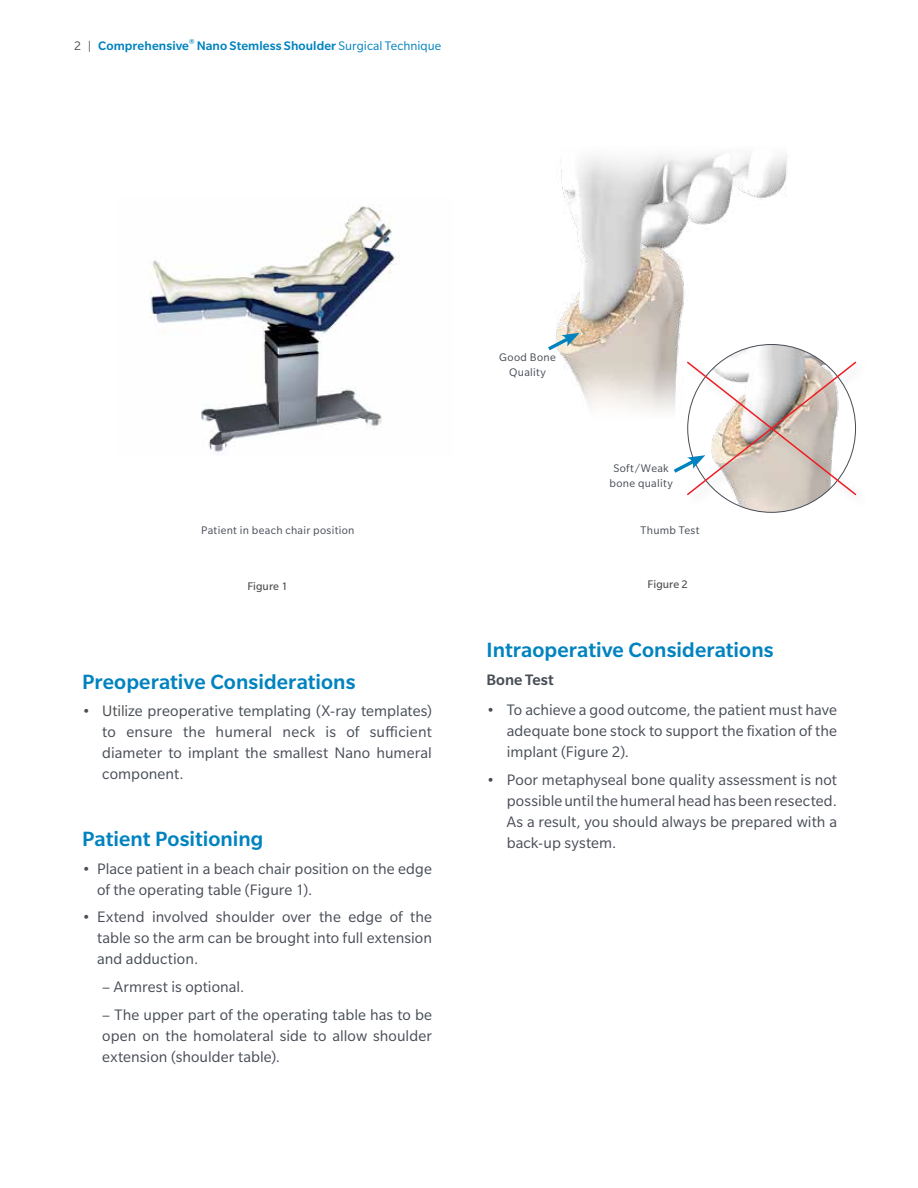
<style>
.page{position:relative;width:918px;height:1188px;background:#fff}
.page>*{position:absolute;margin:0;border:0;box-sizing:border-box;transform-origin:0 0}
.t1{font:500 22.5px "Slate Pro";letter-spacing:.005em;color:#0083bf}
.t2{font:16.5px/21px "Slate Pro";letter-spacing:.005em;color:#474c55;text-align:justify}
.t3{font:500 16.5px "Slate Pro";color:#474c55}
.t4{font:500 13.5px "Slate Pro";letter-spacing:.005em;color:#0083bf}
.t5{font:12px/15px "Slate Pro";letter-spacing:.025em;color:#474c55;text-align:center}
.t6{font:12px "Slate Pro";letter-spacing:.005em;color:#4d4d4f}
.s1{font-weight:400;color:#4d4d4f}
.s2{font-weight:400}
.s3{color:#4d4d4f}
</style>
<div class="page">
<img style="left:556px;top:153px;width:241px;height:258px">
<div style="left:682px;top:357px;width:188px;height:152px;background:#000;opacity:.25"></div>
<svg style="left:548px;top:333px;width:32px;height:20px"></svg>
<svg style="left:670px;top:360px;width:188px;height:137px"></svg>
<img style="left:149px;top:205px;width:248px;height:247px">
<p class="t4" style="left:74px;top:38px;width:369px"><span class="s1">2 |</span> Comprehensive<sup>®</sup> Nano Stemless Shoulder <span class="s2">Surgical Technique</span></p>
<p class="t5" style="left:499px;top:350px;width:58px">Good Bone<br>Quality</p>
<p class="t5" style="left:610px;top:460px;width:65px">Soft/Weak bone quality</p>
<p class="t5" style="left:201px;top:522px;width:155px">Patient in beach chair position</p>
<p class="t5" style="left:641px;top:522px;width:61px">Thumb Test</p>
<p class="t6" style="left:247px;top:580px;width:42px">Figure 1</p>
<p class="t6" style="left:648px;top:578px;width:42px">Figure 2</p>
<h1 class="t1" style="left:82px;top:670px;width:275px">Preoperative Considerations</h1>
<p class="t2" style="left:102px;top:700px;width:331px;text-indent:-20px">• <span class="s3">Utili</span>ze preoperative templating (X-ray templates) to ensure the humeral neck is of sufficient diameter to implant the smallest Nano humeral component.</p>
<h1 class="t1" style="left:82px;top:827px;width:183px">Patient Positioning</h1>
<p class="t2" style="left:97px;top:858px;width:336px;text-indent:-15px">• Place patient in a beach chair position on the edge of the operating table (Figure 1).</p>
<p class="t2" style="left:97px;top:907px;width:336px;text-indent:-15px">• Extend involved shoulder over the edge of the table so the arm can be brought into full extension and adduction.</p>
<p class="t2" style="left:102px;top:976px;width:144px">– Armrest is optional.</p>
<p class="t2" style="left:102px;top:1004px;width:331px">– The upper part of the operating table has to be open on the homolateral side to allow shoulder extension (shoulder table).</p>
<h1 class="t1" style="left:487px;top:638px;width:289px">Intraoperative Considerations</h1>
<p class="t3" style="left:487px;top:671px;width:69px">Bone Test</p>
<p class="t2" style="left:507px;top:700px;width:332px;text-indent:-20px">• To achieve a good outcome, the patient must have adequate bone stock to support the fixation of the implant (Figure 2).</p>
<p class="t2" style="left:507px;top:769px;width:332px;text-indent:-20px">• Poor metaphyseal bone quality assessment is not possible until the humeral head has been resected.<br>As a result, you should always be prepared with a back-up system.</p>
</div>
